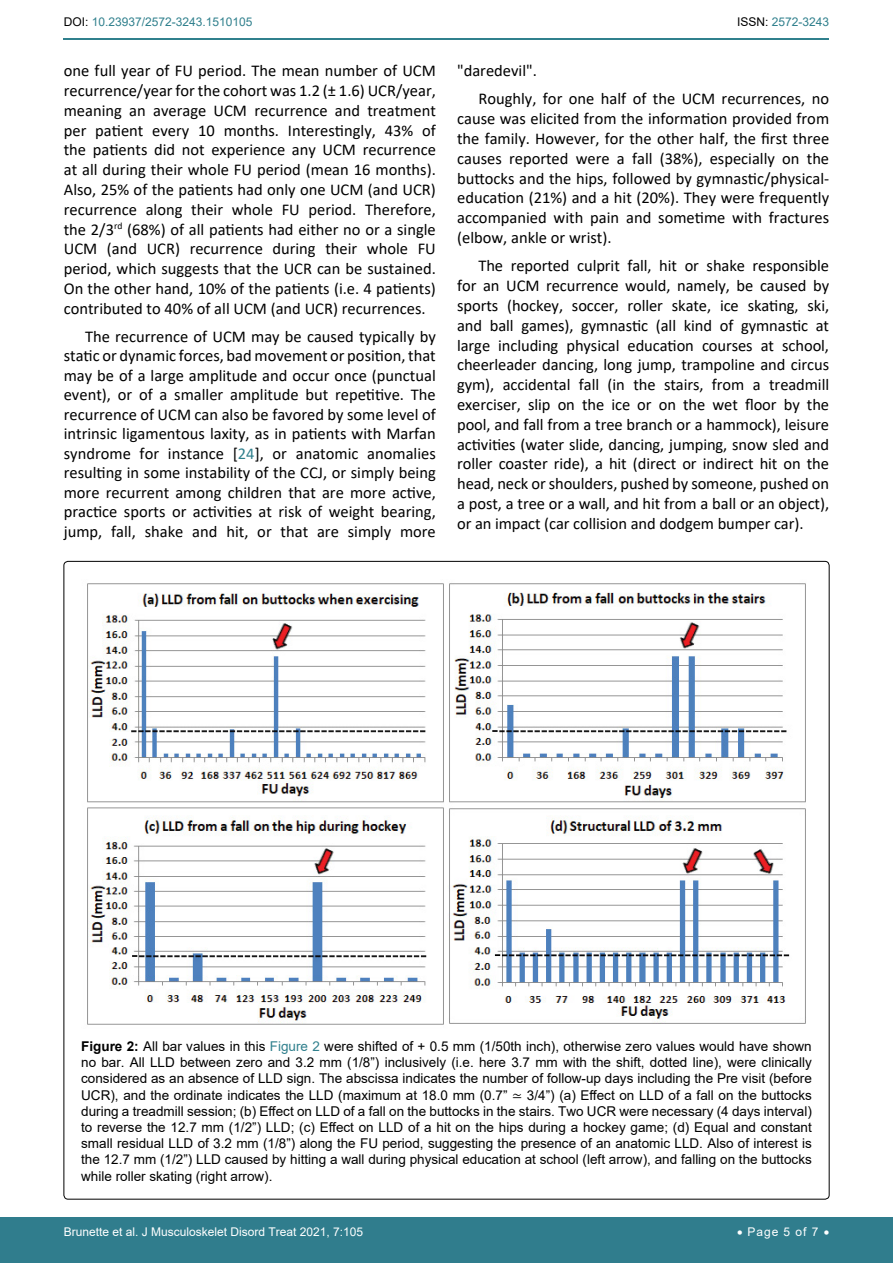
<style>
.page{position:relative;width:893px;height:1263px;background:#fff}
.page>*{position:absolute;margin:0;border:0;box-sizing:border-box;transform-origin:0 0}
.t1{font:16.5px/19.8px "Calibri";color:#000;text-align:justify}
.t2{font:13.5px/16.2px "Arial";color:#000;text-align:justify}
.t3{font:12px "Arial";color:#fff}
.t4{font:12px "Arial";color:#30808d}
.s1{color:#000}
.s2{color:#30808d}
.s3{font-weight:700}
.s4{font-family:"Cambria Math"}
</style>
<div class="page">
<div style="left:0;top:1217px;width:893px;height:46px;background:#307d8d"></div>
<hr style="left:64px;top:38px;width:765px;height:2px;background:#30808d">
<img style="left:87px;top:583px;width:719px;height:442px">
<p class="t4" style="left:64px;top:14px;width:190px"><span class="s1">DOI:</span> 10.23937/2572-3243.1510105</p>
<p class="t4" style="left:737px;top:14px;width:94px"><span class="s1">ISSN:</span> 2572-3243</p>
<p class="t1" style="left:64px;top:60px;width:374px">one full year of FU period. The mean number of UCM recurrence/year for the cohort was 1.2 (± 1.6) UCR/year, meaning an average UCM recurrence and treatment per patient every 10 months. Interestingly, 43% of the patients did not experience any UCM recurrence at all during their whole FU period (mean 16 months).<br>Also, 25% of the patients had only one UCM (and UCR) recurrence along their whole FU period. Therefore, the 2/3<sup>rd</sup> (68%) of all patients had either no or a single UCM (and UCR) recurrence during their whole FU period, which suggests that the UCR can be sustained.<br>On the other hand, 10% of the patients (i.e. 4 patients) contributed to 40% of all UCM (and UCR) recurrences.</p>
<p class="t1" style="left:64px;top:326px;width:374px;text-indent:21px">The recurrence of UCM may be caused typically by static or dynamic forces, bad movement or position, that may be of a large amplitude and occur once (punctual event), or of a smaller amplitude but repetitive. The recurrence of UCM can also be favored by some level of intrinsic ligamentous laxity, as in patients with Marfan syndrome for instance [<span class="s2">24</span>], or anatomic anomalies resulting in some instability of the CCJ, or simply being more recurrent among children that are more active, practice sports or activities at risk of weight bearing, jump, fall, shake and hit, or that are simply more</p>
<p class="t1" style="left:478px;top:56px;width:352px;line-height:28.3px;text-indent:-21px">"daredevil".<br>Roughly, for one half of the UCM recurrences, no</p>
<p class="t1" style="left:457px;top:108px;width:374px">cause was elicited from the information provided from the family. However, for the other half, the first three causes reported were a fall (38%), especially on the buttocks and the hips, followed by gymnastic/physical&shy;education (21%) and a hit (20%). They were frequently accompanied with pain and sometime with fractures (elbow, ankle or wrist).</p>
<p class="t1" style="left:457px;top:256px;width:374px;text-indent:21px">The reported culprit fall, hit or shake responsible for an UCM recurrence would, namely, be caused by sports (hockey, soccer, roller skate, ice skating, ski, and ball games), gymnastic (all kind of gymnastic at large including physical education courses at school, cheerleader dancing, long jump, trampoline and circus gym), accidental fall (in the stairs, from a treadmill exerciser, slip on the ice or on the wet floor by the pool, and fall from a tree branch or a hammock), leisure activities (water slide, dancing, jumping, snow sled and roller coaster ride), a hit (direct or indirect hit on the head, neck or shoulders, pushed by someone, pushed on a post, a tree or a wall, and hit from a ball or an object), or an impact (car collision and dodgem bumper car).</p>
<p class="t2" style="left:81px;top:1038px;width:732px"><span class="s3">Figure 2:</span> All bar values in this <span class="s2">Figure 2</span> were shifted of + 0.5 mm (1/50th inch), otherwise zero values would have shown no bar. All LLD between zero and 3.2 mm (1/8”) inclusively (i.e. here 3.7 mm with the shift, dotted line), were clinically considered as an absence of LLD sign. The abscissa indicates the number of follow-up days including the Pre visit (before UCR), and the ordinate indicates the LLD (maximum at 18.0 mm (0.7” <span class="s4">≃</span> 3/4”) (a) Effect on LLD of a fall on the buttocks during a treadmill session; (b) Effect on LLD of a fall on the buttocks in the stairs. Two UCR were necessary (4 days interval) to reverse the 12.7 mm (1/2”) LLD; (c) Effect on LLD of a hit on the hips during a hockey game; (d) Equal and constant small residual LLD of 3.2 mm (1/8”) along the FU period, suggesting the presence of an anatomic LLD. Also of interest is the 12.7 mm (1/2”) LLD caused by hitting a wall during physical education at school (left arrow), and falling on the buttocks while roller skating (right arrow).</p>
<p class="t3" style="left:64px;top:1223px;width:301px">Brunette et al. J Musculoskelet Disord Treat 2021, 7:105</p>
<p class="t3" style="left:737px;top:1223px;width:94px">• Page 5 of 7 •</p>
</div>
